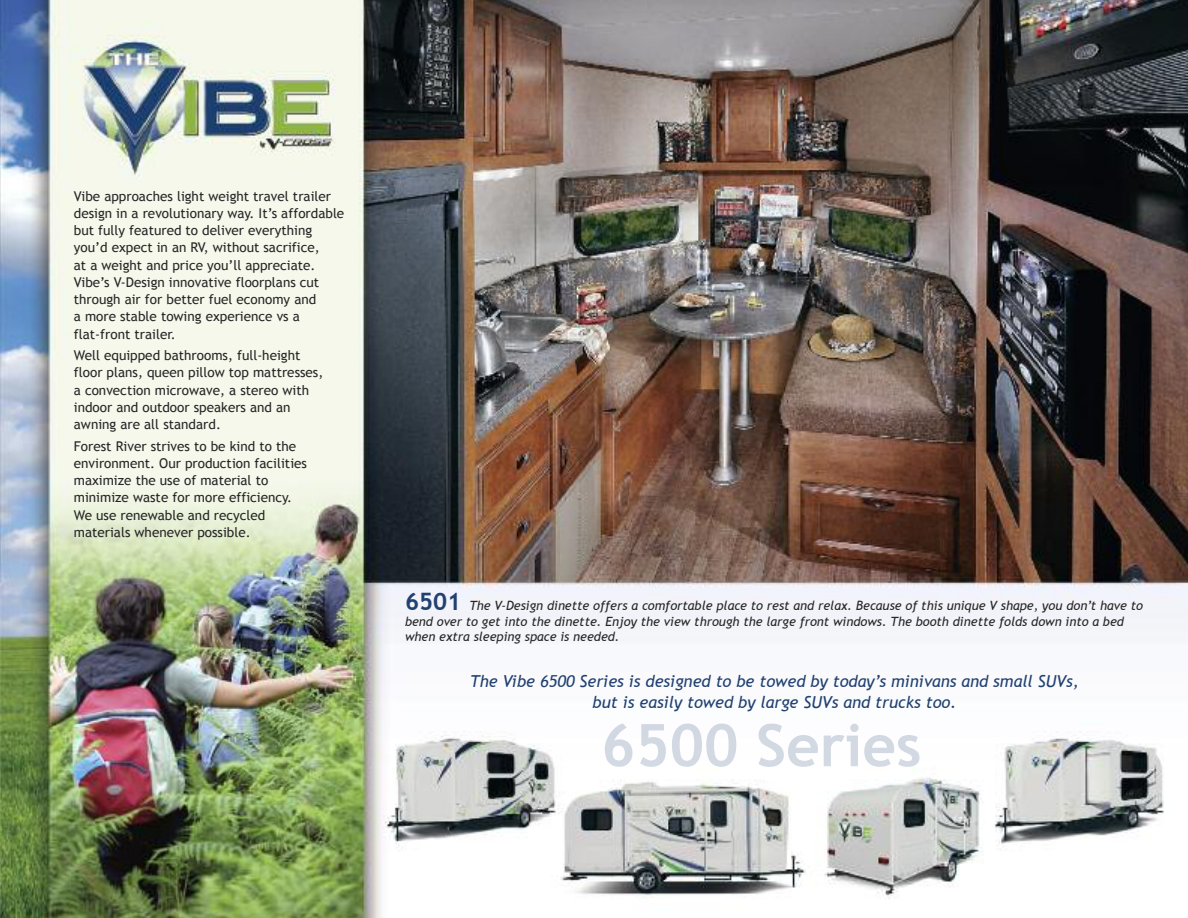
<style>
.page{position:relative;width:1188px;height:918px;background:#fff}
.page>*{position:absolute;margin:0;border:0;box-sizing:border-box;transform-origin:0 0}
.t1{font:italic 16.5px/20.2px "Trebuchet MS";color:#214171;text-align:center}
.t2{font:13.5px/17.2px "Trebuchet MS";color:#272627}
.t3{font:italic 12.75px/15.8px "Trebuchet MS";color:#272627}
.s1{font-weight:700;font-style:normal;font-size:24px;color:#214171}
</style>
<div class="page">
<img style="left:0;top:0;width:1188px;height:918px">
<img style="left:605px;top:723px;width:307px;height:44px">
<p class="t2" style="left:74px;top:187px;width:272px">Vibe approaches light weight travel trailer design in a revolutionary way. It’s affordable but fully featured to deliver everything you’d expect in an RV, without sacrifice,<br>at a weight and price you’ll appreciate.<br>Vibe’s V-Design innovative floorplans cut through air for better fuel economy and<br>a more stable towing experience vs a flat-front trailer.</p>
<p class="t2" style="left:74px;top:347px;width:251px">Well equipped bathrooms, full-height floor plans, queen pillow top mattresses, a convection microwave, a stereo with indoor and outdoor speakers and an awning are all standard.</p>
<p class="t2" style="left:74px;top:437px;width:235px">Forest River strives to be kind to the environment. Our production facilities maximize the use of material to minimize waste for more efficiency.<br>We use renewable and recycled materials whenever possible.</p>
<p class="t3" style="left:405px;top:597px;width:740px"><span class="s1">6501</span> The V-Design dinette offers a comfortable place to rest and relax. Because of this unique V shape, you don’t have to bend over to get into the dinette. Enjoy the view through the large front windows. The booth dinette folds down into a bed when extra sleeping space is needed.</p>
<p class="t1" style="left:470px;top:671px;width:610px">The Vibe 6500 Series is designed to be towed by today’s minivans and small SUVs, but is easily towed by large SUVs and trucks too.</p>
</div>
